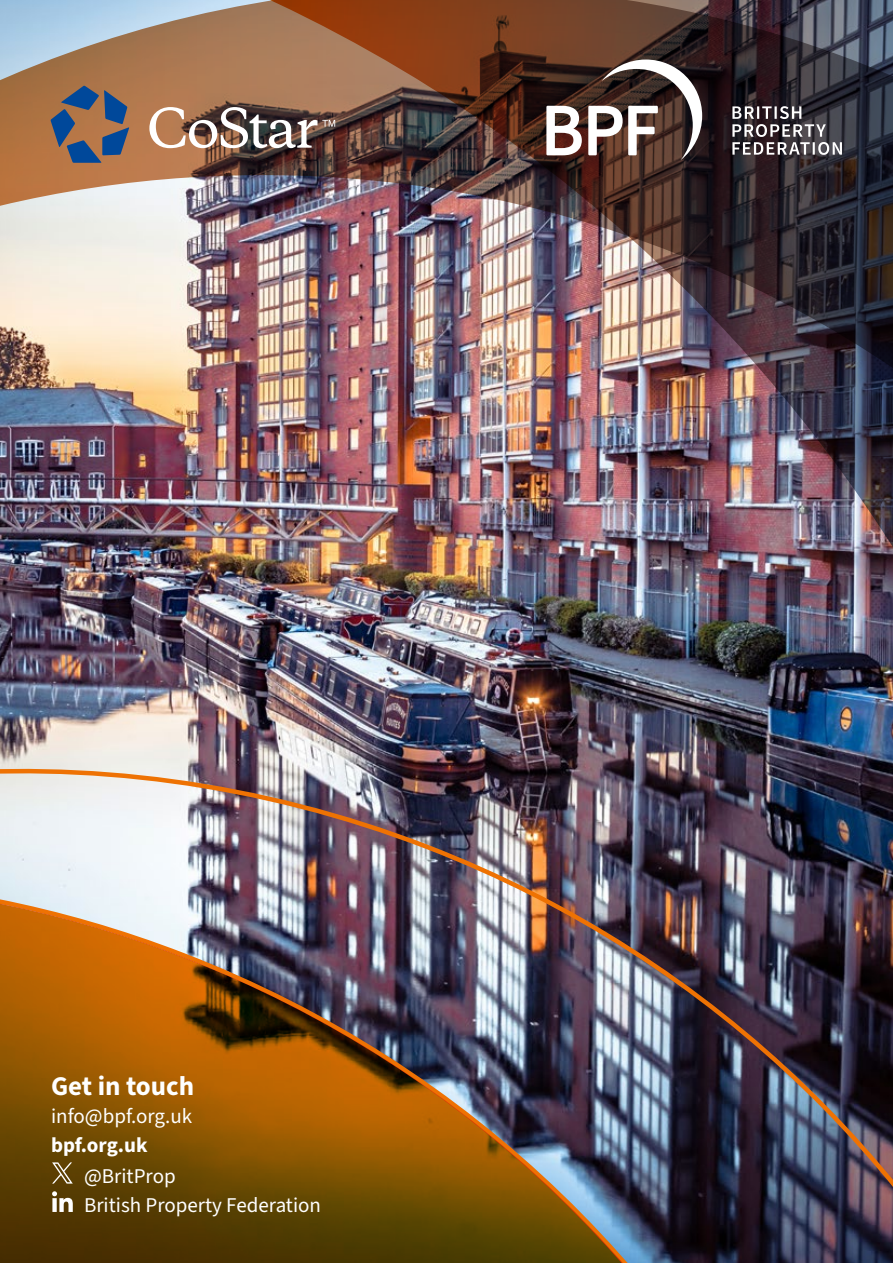
<style>
.page{position:relative;width:893px;height:1263px;background:#fff}
.page>*{position:absolute;margin:0;border:0;box-sizing:border-box;transform-origin:0 0}
.t1{font:700 27px "Source Sans 3";color:#fff}
.t2{font:21px/28.5px "Source Sans 3";color:#fff}
.t3{font:700 21px "Source Sans 3";color:#fff}
</style>
<div class="page">
<img style="left:0;top:0;width:893px;height:712px">
<img style="left:0;top:712px;width:893px;height:551px">
<img style="left:0;top:901px;width:632px;height:362px">
<svg style="left:732px;top:106px;width:110px;height:49px;background:#646065"></svg>
<svg style="left:546px;top:60px;width:156px;height:100px"></svg>
<svg style="left:52px;top:1162px;width:21px;height:21px"></svg>
<svg style="left:52px;top:1191px;width:21px;height:21px"></svg>
<svg style="left:51px;top:86px;width:78px;height:77px;background:#6a6369"></svg>
<img style="left:149px;top:107px;width:186px;height:41px">
<p class="t1" style="left:51px;top:1068px;width:145px">Get in touch</p>
<p class="t2" style="left:51px;top:1102px;width:143px">info@bpf.org.uk</p>
<p class="t3" style="left:51px;top:1131px;width:98px">bpf.org.uk</p>
<p class="t2" style="left:84px;top:1162px;width:239px">@BritProp<br>British Property Federation</p>
</div>
